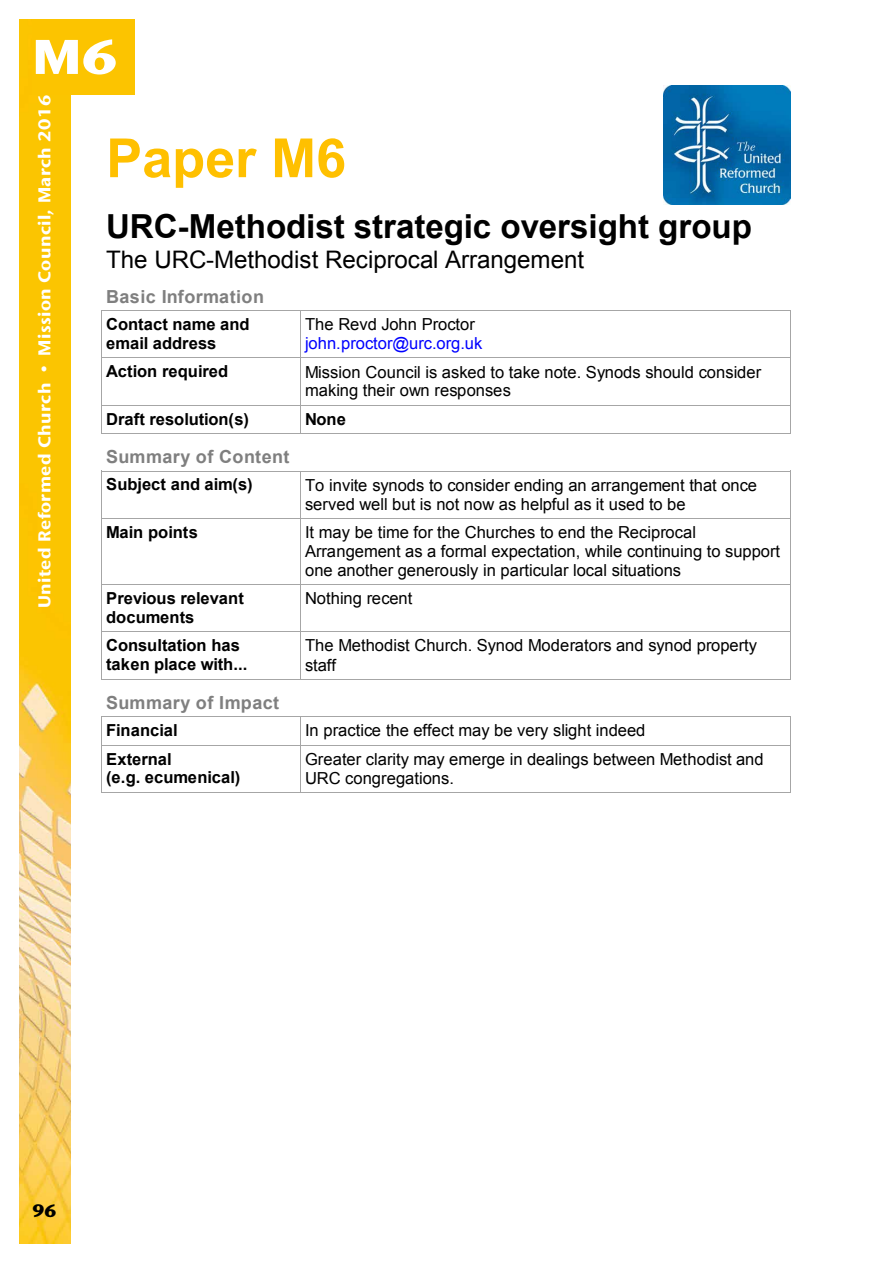
<style>
.page{position:relative;width:893px;height:1263px;background:#fff}
.page>*{position:absolute;margin:0;border:0;box-sizing:border-box;transform-origin:0 0}
.t1{font:700 54px "Arial";color:#ffc000}
.main_side_head_copy{font:800 48.6px "Stone Sans IIITC Std";color:#fff;scale:1.11 1}
.t2{font:700 33.15px "Arial";color:#000}
.t3{font:24.15px "Arial";letter-spacing:-.005em;color:#000}
.t4{font:700 18px "Arial";letter-spacing:.025em;color:#7f7f7f}
.t5{font:800 18px "Stone Sans IIITC Std";color:#000}
.t6{font:700 17.1px "Stone Sans IIITC Std";letter-spacing:.02em;color:#fff;scale:1.05 1}
.t7{font:16.5px/18.8px "Arial";color:#000}
.t8{font:700 16.5px/19px "Arial";color:#000}
.t9{font:16.5px/19px "Arial";letter-spacing:.005em;color:#00f}
.s1{color:#000}
</style>
<div class="page">
<hr style="left:102px;top:310px;width:198px;height:1px;background:#a6a6a6">
<hr style="left:301px;top:310px;width:489px;height:1px;background:#a6a6a6">
<hr style="left:102px;top:315px;width:1px;height:43px;background:#a6a6a6">
<hr style="left:300px;top:315px;width:1px;height:43px;background:#a6a6a6">
<hr style="left:790px;top:315px;width:1px;height:43px;background:#a6a6a6">
<hr style="left:102px;top:358px;width:198px;height:1px;background:#a6a6a6">
<hr style="left:301px;top:358px;width:489px;height:1px;background:#a6a6a6">
<hr style="left:102px;top:363px;width:1px;height:42px;background:#a6a6a6">
<hr style="left:300px;top:363px;width:1px;height:42px;background:#a6a6a6">
<hr style="left:790px;top:363px;width:1px;height:42px;background:#a6a6a6">
<hr style="left:102px;top:405px;width:198px;height:1px;background:#a6a6a6">
<hr style="left:301px;top:405px;width:489px;height:1px;background:#a6a6a6">
<hr style="left:102px;top:433px;width:198px;height:1px;background:#a6a6a6">
<svg style="left:300px;top:405px;width:1px;height:29px"></svg>
<hr style="left:301px;top:433px;width:489px;height:1px;background:#a6a6a6">
<svg style="left:790px;top:405px;width:1px;height:29px"></svg>
<hr style="left:102px;top:471px;width:198px;height:1px;background:#a6a6a6">
<hr style="left:301px;top:471px;width:489px;height:1px;background:#a6a6a6">
<hr style="left:102px;top:476px;width:1px;height:42px;background:#a6a6a6">
<hr style="left:300px;top:476px;width:1px;height:42px;background:#a6a6a6">
<hr style="left:790px;top:476px;width:1px;height:42px;background:#a6a6a6">
<hr style="left:102px;top:518px;width:198px;height:1px;background:#a6a6a6">
<hr style="left:301px;top:518px;width:489px;height:1px;background:#a6a6a6">
<hr style="left:102px;top:523px;width:1px;height:61px;background:#a6a6a6">
<hr style="left:300px;top:523px;width:1px;height:61px;background:#a6a6a6">
<hr style="left:790px;top:523px;width:1px;height:61px;background:#a6a6a6">
<hr style="left:102px;top:584px;width:198px;height:1px;background:#a6a6a6">
<hr style="left:301px;top:584px;width:489px;height:1px;background:#a6a6a6">
<hr style="left:102px;top:589px;width:1px;height:42px;background:#a6a6a6">
<hr style="left:300px;top:589px;width:1px;height:42px;background:#a6a6a6">
<hr style="left:790px;top:589px;width:1px;height:42px;background:#a6a6a6">
<hr style="left:102px;top:631px;width:198px;height:1px;background:#a6a6a6">
<hr style="left:301px;top:631px;width:489px;height:1px;background:#a6a6a6">
<hr style="left:102px;top:636px;width:1px;height:43px;background:#a6a6a6">
<hr style="left:102px;top:679px;width:198px;height:1px;background:#a6a6a6">
<hr style="left:300px;top:636px;width:1px;height:43px;background:#a6a6a6">
<hr style="left:301px;top:679px;width:489px;height:1px;background:#a6a6a6">
<hr style="left:790px;top:636px;width:1px;height:43px;background:#a6a6a6">
<hr style="left:102px;top:716px;width:198px;height:1px;background:#a6a6a6">
<hr style="left:301px;top:716px;width:489px;height:1px;background:#a6a6a6">
<hr style="left:102px;top:745px;width:198px;height:1px;background:#a6a6a6">
<svg style="left:300px;top:716px;width:1px;height:34px"></svg>
<hr style="left:301px;top:745px;width:489px;height:1px;background:#a6a6a6">
<svg style="left:790px;top:716px;width:1px;height:34px"></svg>
<hr style="left:102px;top:750px;width:1px;height:42px;background:#a6a6a6">
<hr style="left:102px;top:792px;width:198px;height:1px;background:#a6a6a6">
<hr style="left:300px;top:750px;width:1px;height:42px;background:#a6a6a6">
<hr style="left:301px;top:792px;width:489px;height:1px;background:#a6a6a6">
<hr style="left:790px;top:750px;width:1px;height:42px;background:#a6a6a6">
<img style="left:19px;top:19px;width:51px;height:1225px">
<div style="left:32px;top:19px;width:102px;height:76px;background:#fcc400"></div>
<img style="left:664px;top:85px;width:127px;height:119px">
<p class="main_side_head_copy" style="left:32px;top:25px;width:79px">M6</p>
<p class="t6" style="left:34px;top:608px;width:491px;rotate:-90deg">United Reformed Church • Mission Council, March 2016</p>
<p class="t1" style="left:106px;top:122px;width:241px">Paper M6</p>
<p class="t2" style="left:106px;top:204px;width:647px">URC-Methodist strategic oversight group</p>
<p class="t3" style="left:106px;top:243px;width:480px">The URC-Methodist Reciprocal Arrangement</p>
<p class="t4" style="left:106px;top:285px;width:159px">Basic Information</p>
<p class="t8" style="left:106px;top:315px;width:145px">Contact name and email address</p>
<p class="t9" style="left:305px;top:315px;width:179px"><span class="s1">The Revd John Proctor </span>john.proctor@urc.org.uk</p>
<p class="t8" style="left:106px;top:363px;width:124px">Action required</p>
<p class="t7" style="left:305px;top:363px;width:458px">Mission Council is asked to take note. Synods should consider making their own responses</p>
<p class="t8" style="left:106px;top:410px;width:144px">Draft resolution(s)</p>
<p class="t8" style="left:305px;top:410px;width:42px">None</p>
<p class="t4" style="left:106px;top:445px;width:185px">Summary of Content</p>
<p class="t8" style="left:106px;top:476px;width:148px">Subject and aim(s)</p>
<p class="t7" style="left:305px;top:476px;width:453px">To invite synods to consider ending an arrangement that once served well but is not now as helpful as it used to be</p>
<p class="t8" style="left:106px;top:523px;width:93px">Main points</p>
<p class="t7" style="left:305px;top:523px;width:477px">It may be time for the Churches to end the Reciprocal<br>Arrangement as a formal expectation, while continuing to support one another generously in particular local situations</p>
<p class="t8" style="left:106px;top:589px;width:139px">Previous relevant documents</p>
<p class="t7" style="left:305px;top:589px;width:109px">Nothing recent</p>
<p class="t8" style="left:106px;top:636px;width:143px">Consultation has taken place with...</p>
<p class="t7" style="left:305px;top:636px;width:454px">The Methodist Church. Synod Moderators and synod property staff</p>
<p class="t4" style="left:106px;top:691px;width:175px">Summary of Impact</p>
<p class="t8" style="left:106px;top:721px;width:73px">Financial</p>
<p class="t7" style="left:305px;top:721px;width:342px">In practice the effect may be very slight indeed</p>
<p class="t8" style="left:106px;top:750px;width:136px">External<br>(e.g. ecumenical)</p>
<p class="t7" style="left:305px;top:750px;width:460px">Greater clarity may emerge in dealings between Methodist and<br>URC congregations.</p>
<p class="t5" style="left:33px;top:1199px;width:26px">96</p>
</div>
